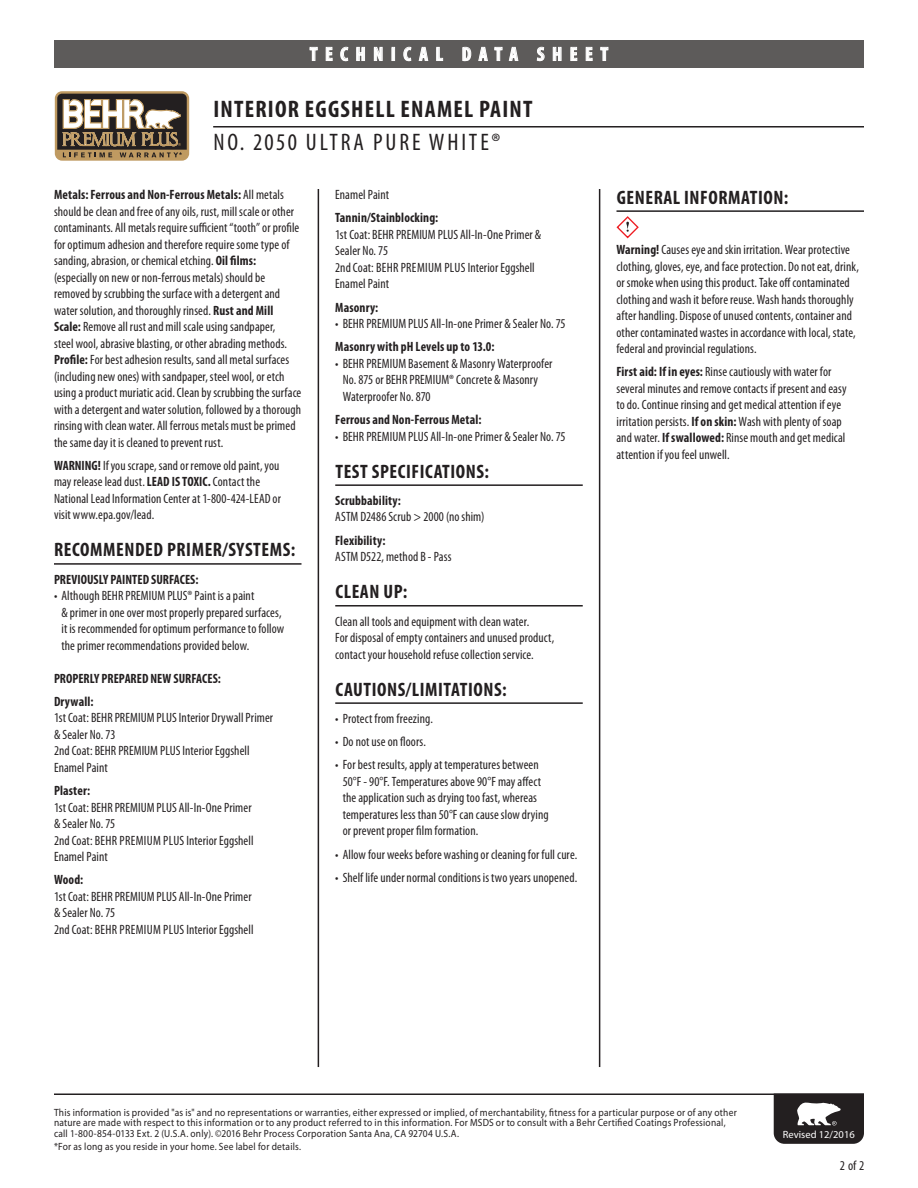
<style>
.page{position:relative;width:918px;height:1188px;background:#fff}
.page>*{position:absolute;margin:0;border:0;box-sizing:border-box;transform-origin:0 0}
.PRODUCT_NAME{font:700 condensed 24px "Myriad Pro";letter-spacing:.05em;color:#231f20}
.PRODUCT_NUMBER{font:condensed 24px "Myriad Pro";letter-spacing:.12em;color:#231f20}
.HEAD_after_no_space{font:700 condensed 19.5px "Myriad Pro";letter-spacing:.03em;color:#231f20}
.t1{font:700 condensed 19.5px "Myriad Pro";letter-spacing:.39em;color:#fff}
.BODY_copy{font:condensed 13.5px/16.5px "Myriad Pro";letter-spacing:.01em;color:#231f20}
.BULLET_in_body_copy{font:condensed 13.5px/16.5px "Myriad Pro";letter-spacing:.005em;color:#231f20}
.BOLD_copy_first_bold{font:700 condensed 13.5px "Myriad Pro";letter-spacing:.01em;color:#231f20}
.t2{font:10.5px/10.5px "Myriad Pro";letter-spacing:.02em;color:#231f20;scale:.9 1}
.t3{font:10.5px "Myriad Pro";color:#fff}
.s1{font-weight:700}
</style>
<div class="page">
<hr style="left:54px;top:1094px;width:810px;height:1px;background:#231f20">
<div style="left:54px;top:40px;width:810px;height:28px;background:#5d5b5a"></div>
<svg style="left:309px;top:47px;width:9px;height:14px"></svg>
<svg style="left:325px;top:47px;width:8px;height:14px"></svg>
<svg style="left:340px;top:47px;width:9px;height:14px"></svg>
<svg style="left:356px;top:47px;width:9px;height:14px"></svg>
<svg style="left:374px;top:46px;width:9px;height:15px"></svg>
<div style="left:392px;top:47px;width:3px;height:14px;border:1px solid #fff"></div>
<svg style="left:403px;top:47px;width:9px;height:14px"></svg>
<svg style="left:418px;top:46px;width:11px;height:15px"></svg>
<svg style="left:436px;top:47px;width:7px;height:14px"></svg>
<svg style="left:462px;top:47px;width:10px;height:14px"></svg>
<svg style="left:478px;top:46px;width:10px;height:15px"></svg>
<svg style="left:494px;top:46px;width:25px;height:15px"></svg>
<svg style="left:536px;top:47px;width:9px;height:14px"></svg>
<svg style="left:553px;top:47px;width:9px;height:14px"></svg>
<svg style="left:570px;top:47px;width:8px;height:14px"></svg>
<svg style="left:585px;top:47px;width:8px;height:14px"></svg>
<svg style="left:600px;top:47px;width:9px;height:14px"></svg>
<svg style="left:774px;top:1095px;width:90px;height:49px"></svg>
<hr style="left:318px;top:189px;width:1px;height:878px;background:#231f20">
<hr style="left:599px;top:189px;width:1px;height:878px;background:#231f20">
<hr style="left:54px;top:563px;width:248px;height:2px;background:#231f20">
<hr style="left:335px;top:484px;width:248px;height:2px;background:#231f20">
<hr style="left:335px;top:605px;width:248px;height:2px;background:#231f20">
<hr style="left:335px;top:702px;width:248px;height:2px;background:#231f20">
<hr style="left:616px;top:210px;width:248px;height:2px;background:#231f20">
<svg style="left:616px;top:216px;width:23px;height:22px"></svg>
<hr style="left:213px;top:126px;width:651px;height:2px;background:#231f20">
<svg style="left:55px;top:91px;width:134px;height:70px"></svg>
<h2 class="t1" style="left:310px;top:42px;width:300px">TECHNICAL DATA SHEET</h2>
<p class="PRODUCT_NAME" style="left:213px;top:94px;width:321px">INTERIOR EGGSHELL ENAMEL PAINT</p>
<p class="PRODUCT_NUMBER" style="left:213px;top:127px;width:289px">NO. 2050 ULTRA PURE WHITE®</p>
<p class="BODY_copy" style="left:54px;top:186px;width:249px"><span class="s1">Metals: Ferrous and Non-Ferrous Metals:</span> All metals should be clean and free of any oils, rust, mill scale or other contaminants. All metals require sufficient “tooth” or profile for optimum adhesion and therefore require some type of sanding, abrasion, or chemical etching. <span class="s1">Oil films: </span>(especially on new or non-ferrous metals) should be removed by scrubbing the surface with a detergent and water solution, and thoroughly rinsed. <span class="s1">Rust and Mill Scale:</span> Remove all rust and mill scale using sandpaper,<br>steel wool, abrasive blasting, or other abrading methods.<br><span class="s1">Profile:</span> For best adhesion results, sand all metal surfaces (including new ones) with sandpaper, steel wool, or etch using a product muriatic acid. Clean by scrubbing the surface with a detergent and water solution, followed by a thorough rinsing with clean water. All ferrous metals must be primed the same day it is cleaned to prevent rust.</p>
<p class="BODY_copy" style="left:54px;top:457px;width:229px"><span class="s1">WARNING!</span> If you scrape, sand or remove old paint, you may release lead dust. <span class="s1">LEAD IS TOXIC.</span> Contact the National Lead Information Center at 1-800-424-LEAD or visit www.epa.gov/lead.</p>
<p class="HEAD_after_no_space" style="left:54px;top:538px;width:243px">RECOMMENDED PRIMER/SYSTEMS:</p>
<p class="BOLD_copy_first_bold" style="left:54px;top:571px;width:146px">PREVIOUSLY PAINTED SURFACES:</p>
<p class="BULLET_in_body_copy" style="left:61px;top:587px;width:224px;text-indent:-7px">• Although BEHR PREMIUM PLUS® Paint is a paint<br>&amp; primer in one over most properly prepared surfaces, it is recommended for optimum performance to follow the primer recommendations provided below.</p>
<p class="BOLD_copy_first_bold" style="left:54px;top:670px;width:168px">PROPERLY PREPARED NEW SURFACES:</p>
<p class="BOLD_copy_first_bold" style="left:54px;top:693px;width:41px">Drywall:</p>
<p class="BULLET_in_body_copy" style="left:54px;top:710px;width:221px">1st Coat: BEHR PREMIUM PLUS Interior Drywall Primer &amp; Sealer No. 73</p>
<p class="BULLET_in_body_copy" style="left:54px;top:743px;width:197px">2nd Coat: BEHR PREMIUM PLUS Interior Eggshell<br>Enamel Paint</p>
<p class="BOLD_copy_first_bold" style="left:54px;top:782px;width:38px">Plaster:</p>
<p class="BULLET_in_body_copy" style="left:54px;top:799px;width:199px">1st Coat: BEHR PREMIUM PLUS All-In-One Primer &amp; Sealer No. 75</p>
<p class="BULLET_in_body_copy" style="left:54px;top:832px;width:201px">2nd Coat: BEHR PREMIUM PLUS Interior Eggshell<br>Enamel Paint</p>
<p class="BOLD_copy_first_bold" style="left:54px;top:872px;width:31px">Wood:</p>
<p class="BULLET_in_body_copy" style="left:54px;top:888px;width:199px">1st Coat: BEHR PREMIUM PLUS All-In-One Primer &amp; Sealer No. 75</p>
<p class="BULLET_in_body_copy" style="left:54px;top:921px;width:201px">2nd Coat: BEHR PREMIUM PLUS Interior Eggshell</p>
<p class="BULLET_in_body_copy" style="left:335px;top:186px;width:55px">Enamel Paint</p>
<p class="BOLD_copy_first_bold" style="left:335px;top:209px;width:105px">Tannin/Stainblocking:</p>
<p class="BULLET_in_body_copy" style="left:335px;top:226px;width:208px">1st Coat: BEHR PREMIUM PLUS All-In-One Primer &amp;<br>Sealer No. 75</p>
<p class="BULLET_in_body_copy" style="left:335px;top:259px;width:201px">2nd Coat: BEHR PREMIUM PLUS Interior Eggshell<br>Enamel Paint</p>
<p class="BOLD_copy_first_bold" style="left:335px;top:299px;width:45px">Masonry:</p>
<p class="BULLET_in_body_copy" style="left:335px;top:315px;width:232px">• BEHR PREMIUM PLUS All-In-one Primer &amp; Sealer No. 75</p>
<p class="BOLD_copy_first_bold" style="left:335px;top:338px;width:161px">Masonry with pH Levels up to 13.0:</p>
<p class="BULLET_in_body_copy" style="left:343px;top:355px;width:211px;text-indent:-7px">• BEHR PREMIUM Basement &amp; Masonry Waterproofer<br>No. 875 or BEHR PREMIUM® Concrete &amp; Masonry<br>Waterproofer No. 870</p>
<p class="BOLD_copy_first_bold" style="left:335px;top:411px;width:148px">Ferrous and Non-Ferrous Metal:</p>
<p class="BULLET_in_body_copy" style="left:335px;top:428px;width:232px">• BEHR PREMIUM PLUS All-In-one Primer &amp; Sealer No. 75</p>
<p class="HEAD_after_no_space" style="left:335px;top:459px;width:155px">TEST SPECIFICATIONS:</p>
<p class="BOLD_copy_first_bold" style="left:335px;top:492px;width:67px">Scrubbability:</p>
<p class="BODY_copy" style="left:335px;top:509px;width:151px">ASTM D2486 Scrub &gt; 2000 (no shim)</p>
<p class="BOLD_copy_first_bold" style="left:335px;top:532px;width:52px">Flexibility:</p>
<p class="BODY_copy" style="left:335px;top:548px;width:118px">ASTM D522, method B - Pass</p>
<p class="HEAD_after_no_space" style="left:335px;top:580px;width:73px">CLEAN UP:</p>
<p class="BODY_copy" style="left:335px;top:613px;width:220px">Clean all tools and equipment with clean water.<br>For disposal of empty containers and unused product, contact your household refuse collection service.</p>
<p class="HEAD_after_no_space" style="left:335px;top:677px;width:173px">CAUTIONS/LIMITATIONS:</p>
<p class="BULLET_in_body_copy" style="left:335px;top:710px;width:99px">• Protect from freezing.</p>
<p class="BULLET_in_body_copy" style="left:335px;top:733px;width:92px">• Do not use on floors.</p>
<p class="BULLET_in_body_copy" style="left:343px;top:757px;width:208px;text-indent:-7px">• For best results, apply at temperatures between 50°F - 90°F. Temperatures above 90°F may affect the application such as drying too fast, whereas temperatures less than 50°F can cause slow drying or prevent proper film formation.</p>
<p class="BULLET_in_body_copy" style="left:335px;top:846px;width:244px">• Allow four weeks before washing or cleaning for full cure.</p>
<p class="BULLET_in_body_copy" style="left:335px;top:869px;width:244px">• Shelf life under normal conditions is two years unopened.</p>
<p class="HEAD_after_no_space" style="left:617px;top:185px;width:173px">GENERAL INFORMATION:</p>
<p class="BODY_copy" style="left:616px;top:241px;width:244px"><span class="s1">Warning!</span> Causes eye and skin irritation. Wear protective clothing, gloves, eye, and face protection. Do not eat, drink, or smoke when using this product. Take off contaminated clothing and wash it before reuse. Wash hands thoroughly after handling. Dispose of unused contents, container and other contaminated wastes in accordance with local, state, federal and provincial regulations.</p>
<p class="BODY_copy" style="left:616px;top:364px;width:232px"><span class="s1">First aid: If in eyes:</span> Rinse cautiously with water for several minutes and remove contacts if present and easy to do. Continue rinsing and get medical attention if eye irritation persists. <span class="s1">If on skin:</span> Wash with plenty of soap and water. <span class="s1">If swallowed:</span> Rinse mouth and get medical attention if you feel unwell.</p>
<p class="t2" style="left:54px;top:1107px;width:760px">This information is provided "as is" and no representations or warranties, either expressed or implied, of merchantability, fitness for a particular purpose or of any other nature are made with respect to this information or to any product referred to in this information. For MSDS or to consult with a Behr Certified Coatings Professional, call 1-800-854-0133 Ext. 2 (U.S.A. only). ©2016 Behr Process Corporation Santa Ana, CA 92704 U.S.A.</p>
<p class="t2" style="left:54px;top:1141px;width:276px">*For as long as you reside in your home. See label for details.</p>
<p class="t3" style="left:783px;top:1128px;width:73px">Revised 12/2016</p>
<p class="BODY_copy" style="left:840px;top:1157px;width:26px">2 of 2</p>
</div>
